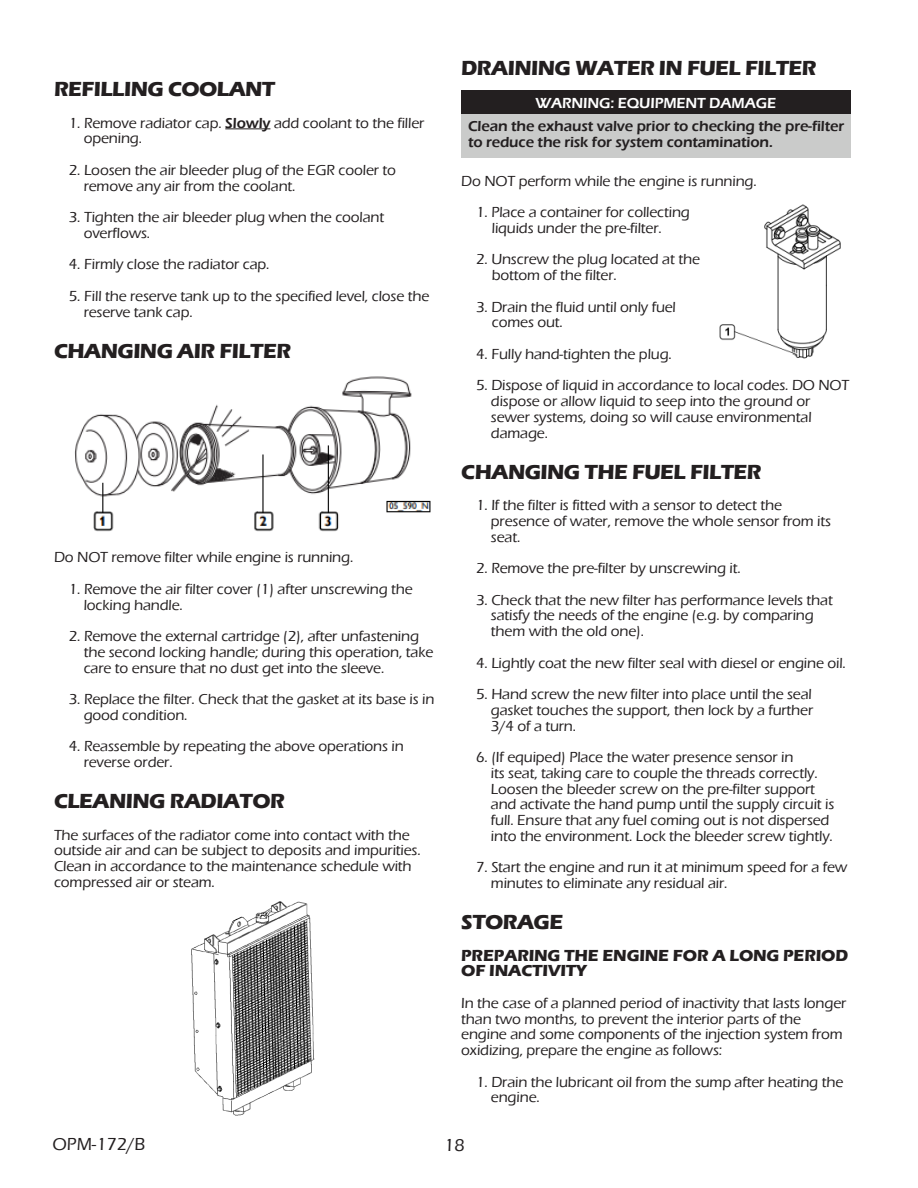
<style>
.page{position:relative;width:918px;height:1188px;background:#fff}
.page>*{position:absolute;margin:0;border:0;box-sizing:border-box;transform-origin:0 0}
.SUB_HEADING{font:700 21px "Eras ITC";letter-spacing:-.025em;color:#231f20}
.t1{font:500 18px "Eras ITC";color:#231f20}
.HEADING11{font:700 16.5px/15.8px "Eras ITC";letter-spacing:-.01em;color:#231f20}
.Body_text{font:500 15px/15.8px "Eras ITC";letter-spacing:-.01em;color:#231f20}
.CAUTION_ITALIC{font:600 15px/16.5px "Eras ITC";letter-spacing:-.01em;color:#231f20}
.CAUTION{font:600 15px "Eras ITC";letter-spacing:-.01em;color:#fff}
.s1{font-weight:600}
</style>
<div class="page">
<div style="left:461px;top:91px;width:389px;height:27px;background:#231f20"></div>
<div style="left:461px;top:114px;width:389px;height:44px;background:#cacbca"></div>
<img style="left:719px;top:204px;width:122px;height:155px">
<hr style="left:225px;top:128px;width:45px;height:1px;background:#231f20">
<img style="left:74px;top:376px;width:357px;height:156px">
<img style="left:191px;top:901px;width:124px;height:215px">
<p class="SUB_HEADING" style="left:54px;top:77px;width:223px">REFILLING COOLANT</p>
<p class="Body_text" style="left:69px;top:115px;width:357px">1. Remove radiator cap. <span class="s1">Slowly</span> add coolant to the filler</p>
<p class="Body_text" style="left:84px;top:131px;width:60px">opening.</p>
<p class="Body_text" style="left:69px;top:162px;width:329px">2. Loosen the air bleeder plug of the EGR cooler to</p>
<p class="Body_text" style="left:84px;top:178px;width:213px">remove any air from the coolant.</p>
<p class="Body_text" style="left:69px;top:210px;width:317px">3. Tighten the air bleeder plug when the coolant</p>
<p class="Body_text" style="left:84px;top:225px;width:68px">overflows.</p>
<p class="Body_text" style="left:69px;top:257px;width:202px">4. Firmly close the radiator cap.</p>
<p class="Body_text" style="left:69px;top:288px;width:362px">5. Fill the reserve tank up to the specified level, close the</p>
<p class="Body_text" style="left:84px;top:304px;width:111px">reserve tank cap.</p>
<p class="SUB_HEADING" style="left:54px;top:339px;width:239px">CHANGING AIR FILTER</p>
<p class="Body_text" style="left:54px;top:550px;width:301px">Do NOT remove filter while engine is running.</p>
<p class="Body_text" style="left:69px;top:581px;width:345px">1. Remove the air filter cover (1) after unscrewing the</p>
<p class="Body_text" style="left:84px;top:597px;width:101px">locking handle.</p>
<p class="Body_text" style="left:69px;top:629px;width:352px">2. Remove the external cartridge (2), after unfastening</p>
<p class="Body_text" style="left:84px;top:644px;width:351px">the second locking handle; during this operation, take</p>
<p class="Body_text" style="left:84px;top:660px;width:302px">care to ensure that no dust get into the sleeve.</p>
<p class="Body_text" style="left:69px;top:692px;width:367px">3. Replace the filter. Check that the gasket at its base is in</p>
<p class="Body_text" style="left:84px;top:707px;width:105px">good condition.</p>
<p class="Body_text" style="left:69px;top:739px;width:336px">4. Reassemble by repeating the above operations in</p>
<p class="Body_text" style="left:84px;top:755px;width:91px">reverse order.</p>
<p class="SUB_HEADING" style="left:54px;top:789px;width:232px">CLEANING RADIATOR</p>
<p class="Body_text" style="left:54px;top:827px;width:368px">The surfaces of the radiator come into contact with the outside air and can be subject to deposits and impurities.<br>Clean in accordance to the maintenance schedule with compressed air or steam.</p>
<p class="SUB_HEADING" style="left:461px;top:56px;width:357px">DRAINING WATER IN FUEL FILTER</p>
<p class="CAUTION" style="left:535px;top:94px;width:242px">WARNING: EQUIPMENT DAMAGE</p>
<p class="CAUTION_ITALIC" style="left:468px;top:118px;width:378px">Clean the exhaust valve prior to checking the pre-filter to reduce the risk for system contamination.</p>
<p class="Body_text" style="left:461px;top:173px;width:297px">Do NOT perform while the engine is running.</p>
<p class="Body_text" style="left:476px;top:204px;width:215px">1. Place a container for collecting</p>
<p class="Body_text" style="left:492px;top:220px;width:172px">liquids under the pre-filter.</p>
<p class="Body_text" style="left:476px;top:252px;width:225px">2. Unscrew the plug located at the</p>
<p class="Body_text" style="left:492px;top:267px;width:127px">bottom of the filter.</p>
<p class="Body_text" style="left:476px;top:299px;width:201px">3. Drain the fluid until only fuel</p>
<p class="Body_text" style="left:492px;top:315px;width:73px">comes out.</p>
<p class="Body_text" style="left:476px;top:346px;width:197px">4. Fully hand-tighten the plug.</p>
<p class="Body_text" style="left:476px;top:378px;width:375px">5. Dispose of liquid in accordance to local codes. DO NOT</p>
<p class="Body_text" style="left:491px;top:393px;width:321px">dispose or allow liquid to seep into the ground or</p>
<p class="Body_text" style="left:491px;top:409px;width:322px">sewer systems, doing so will cause environmental</p>
<p class="Body_text" style="left:491px;top:425px;width:59px">damage.</p>
<p class="SUB_HEADING" style="left:461px;top:460px;width:302px">CHANGING THE FUEL FILTER</p>
<p class="Body_text" style="left:476px;top:497px;width:307px">1. If the filter is fitted with a sensor to detect the</p>
<p class="Body_text" style="left:491px;top:513px;width:342px">presence of water, remove the whole sensor from its</p>
<p class="Body_text" style="left:491px;top:529px;width:31px">seat.</p>
<p class="Body_text" style="left:476px;top:560px;width:266px">2. Remove the pre-filter by unscrewing it.</p>
<p class="Body_text" style="left:476px;top:592px;width:358px">3. Check that the new filter has performance levels that</p>
<p class="Body_text" style="left:491px;top:608px;width:324px">satisfy the needs of the engine (e.g. by comparing</p>
<p class="Body_text" style="left:491px;top:623px;width:155px">them with the old one).</p>
<p class="Body_text" style="left:476px;top:655px;width:371px">4. Lightly coat the new filter seal with diesel or engine oil.</p>
<p class="Body_text" style="left:476px;top:686px;width:337px">5. Hand screw the new filter into place until the seal</p>
<p class="Body_text" style="left:491px;top:702px;width:324px">gasket touches the support, then lock by a further</p>
<p class="Body_text" style="left:491px;top:718px;width:87px">3/4 of a turn.</p>
<p class="Body_text" style="left:476px;top:749px;width:319px">6. (If equiped) Place the water presence sensor in</p>
<p class="Body_text" style="left:491px;top:765px;width:328px">its seat, taking care to couple the threads correctly.</p>
<p class="Body_text" style="left:491px;top:781px;width:326px">Loosen the bleeder screw on the pre-filter support</p>
<p class="Body_text" style="left:491px;top:797px;width:345px">and activate the hand pump until the supply circuit is</p>
<p class="Body_text" style="left:491px;top:812px;width:340px">full. Ensure that any fuel coming out is not dispersed</p>
<p class="Body_text" style="left:491px;top:828px;width:344px">into the environment. Lock the bleeder screw tightly.</p>
<p class="Body_text" style="left:476px;top:860px;width:373px">7. Start the engine and run it at minimum speed for a few</p>
<p class="Body_text" style="left:491px;top:875px;width:238px">minutes to eliminate any residual air.</p>
<p class="SUB_HEADING" style="left:461px;top:910px;width:104px">STORAGE</p>
<p class="HEADING11" style="left:461px;top:947px;width:388px">PREPARING THE ENGINE FOR A LONG PERIOD<br>OF INACTIVITY</p>
<p class="Body_text" style="left:461px;top:995px;width:387px">In the case of a planned period of inactivity that lasts longer than two months, to prevent the interior parts of the engine and some components of the injection system from oxidizing, prepare the engine as follows:</p>
<p class="Body_text" style="left:476px;top:1074px;width:369px">1. Drain the lubricant oil from the sump after heating the</p>
<p class="Body_text" style="left:491px;top:1090px;width:50px">engine.</p>
<p class="t1" style="left:52px;top:1134px;width:94px">OPM-172/B</p>
<p class="t1" style="left:444px;top:1135px;width:22px">18</p>
</div>
